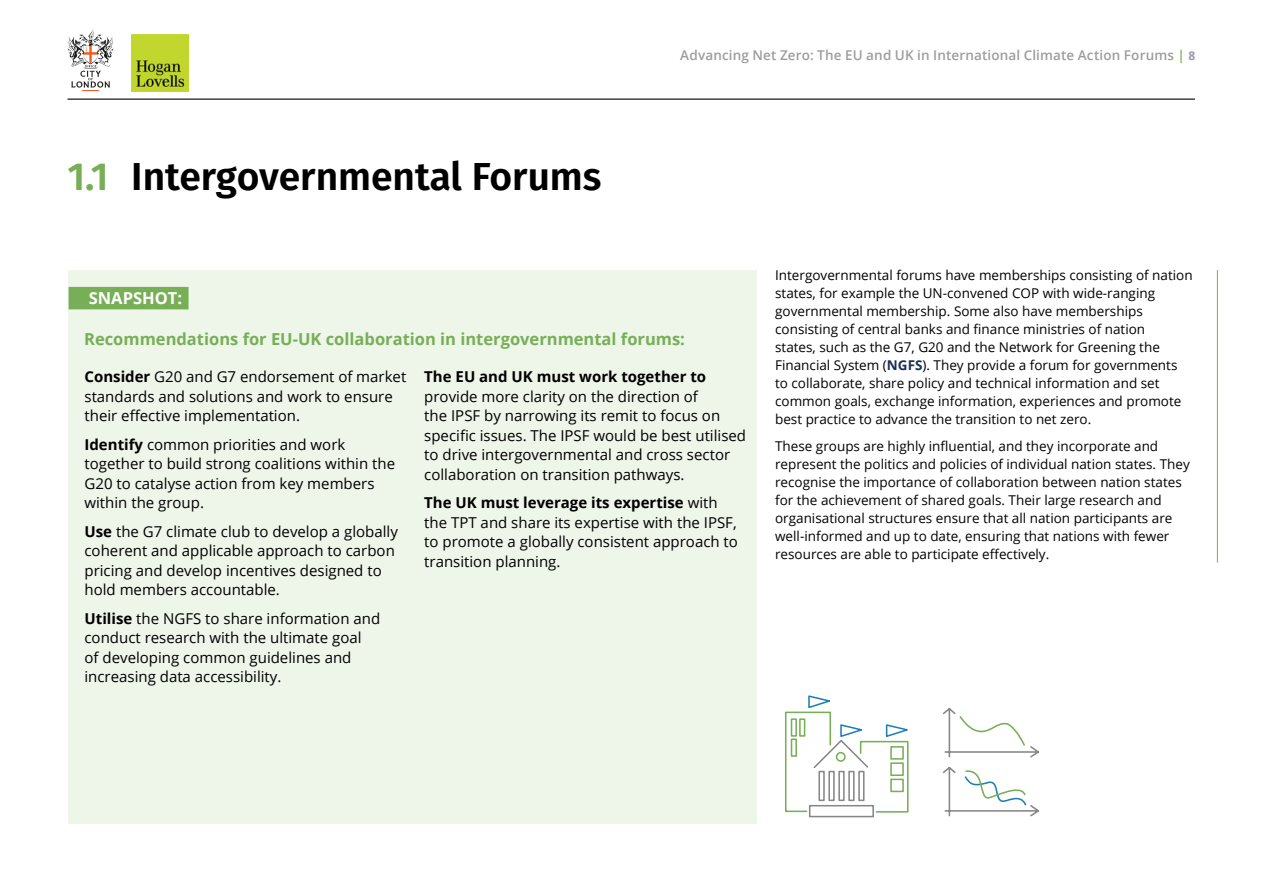
<style>
.page{position:relative;width:1263px;height:893px;background:#fff}
.page>*{position:absolute;margin:0;border:0;box-sizing:border-box;transform-origin:0 0}
.FiraSansBold_Heads_2{font:600 39px "Fira Sans";color:#000}
.Snapshot_headling_gr{font:700 16.5px "Open Sans";color:#77af57}
.Snapshot_Green_Block{font:700 16.5px "Open Sans";color:#fff}
.Snapshot_text_10_13{font:15px/19.5px "Open Sans";color:#000}
.OpenSans_9_12_Text_G{font:13.5px/18px "Open Sans";color:#000}
.t1{font:600 13.5px "Open Sans";letter-spacing:.01em;color:#9d9d9c}
.s1{color:#77af57}
.s2{font-weight:700;font-size:12px;color:#9797ac}
.s3{font-weight:700}
.s4{font-weight:700;color:#1a2f51}
</style>
<div class="page">
<svg style="left:68px;top:29px;width:46px;height:62px"></svg>
<hr style="left:68px;top:99px;width:1127px;height:1px;background:#000">
<img style="left:132px;top:34px;width:57px;height:57px">
<div style="left:68px;top:270px;width:688px;height:554px;background:#eef5e9"></div>
<hr style="left:1217px;top:270px;width:1px;height:293px;background:#77af57">
<div style="left:69px;top:287px;width:120px;height:22px;background:#77af57"></div>
<svg style="left:785px;top:695px;width:124px;height:123px"></svg>
<svg style="left:943px;top:708px;width:96px;height:109px"></svg>
<p class="FiraSansBold_Heads_2" style="left:68px;top:144px;width:535px"><span class="s1">1.1</span> Intergovernmental Forums</p>
<p class="t1" style="left:680px;top:46px;width:517px">Advancing Net Zero: The EU and UK in International Climate Action Forums <span class="s1">|</span> <span class="s2">8</span></p>
<p class="Snapshot_Green_Block" style="left:89px;top:286px;width:95px">SNAPSHOT:</p>
<p class="Snapshot_headling_gr" style="left:84px;top:327px;width:602px">Recommendations for EU-UK collaboration in intergovernmental forums:</p>
<p class="Snapshot_text_10_13" style="left:85px;top:366px;width:323px"><span class="s3">Consider</span> G20 and G7 endorsement of market standards and solutions and work to ensure their effective implementation.</p>
<p class="Snapshot_text_10_13" style="left:85px;top:434px;width:312px"><span class="s3">Identify</span> common priorities and work together to build strong coalitions within the G20 to catalyse action from key members within the group.</p>
<p class="Snapshot_text_10_13" style="left:85px;top:521px;width:315px"><span class="s3">Use</span> the G7 climate club to develop a globally coherent and applicable approach to carbon pricing and develop incentives designed to hold members accountable.</p>
<p class="Snapshot_text_10_13" style="left:85px;top:608px;width:297px"><span class="s3">Utilise</span> the NGFS to share information and conduct research with the ultimate goal<br>of developing common guidelines and increasing data accessibility.</p>
<p class="Snapshot_text_10_13" style="left:424px;top:366px;width:323px"><span class="s3">The EU and UK must work together to </span>provide more clarity on the direction of<br>the IPSF by narrowing its remit to focus on specific issues. The IPSF would be best utilised to drive intergovernmental and cross sector collaboration on transition pathways.</p>
<p class="Snapshot_text_10_13" style="left:424px;top:492px;width:315px"><span class="s3">The UK must leverage its expertise</span> with the TPT and share its expertise with the IPSF, to promote a globally consistent approach to transition planning.</p>
<p class="OpenSans_9_12_Text_G" style="left:775px;top:266px;width:419px">Intergovernmental forums have memberships consisting of nation states, for example the UN-convened COP with wide-ranging governmental membership. Some also have memberships consisting of central banks and finance ministries of nation<br>states, such as the G7, G20 and the Network for Greening the Financial System (<span class="s4">NGFS</span>). They provide a forum for governments to collaborate, share policy and technical information and set common goals, exchange information, experiences and promote best practice to advance the transition to net zero.</p>
<p class="OpenSans_9_12_Text_G" style="left:775px;top:437px;width:416px">These groups are highly influential, and they incorporate and represent the politics and policies of individual nation states. They recognise the importance of collaboration between nation states for the achievement of shared goals. Their large research and organisational structures ensure that all nation participants are well-informed and up to date, ensuring that nations with fewer resources are able to participate effectively.</p>
</div>
